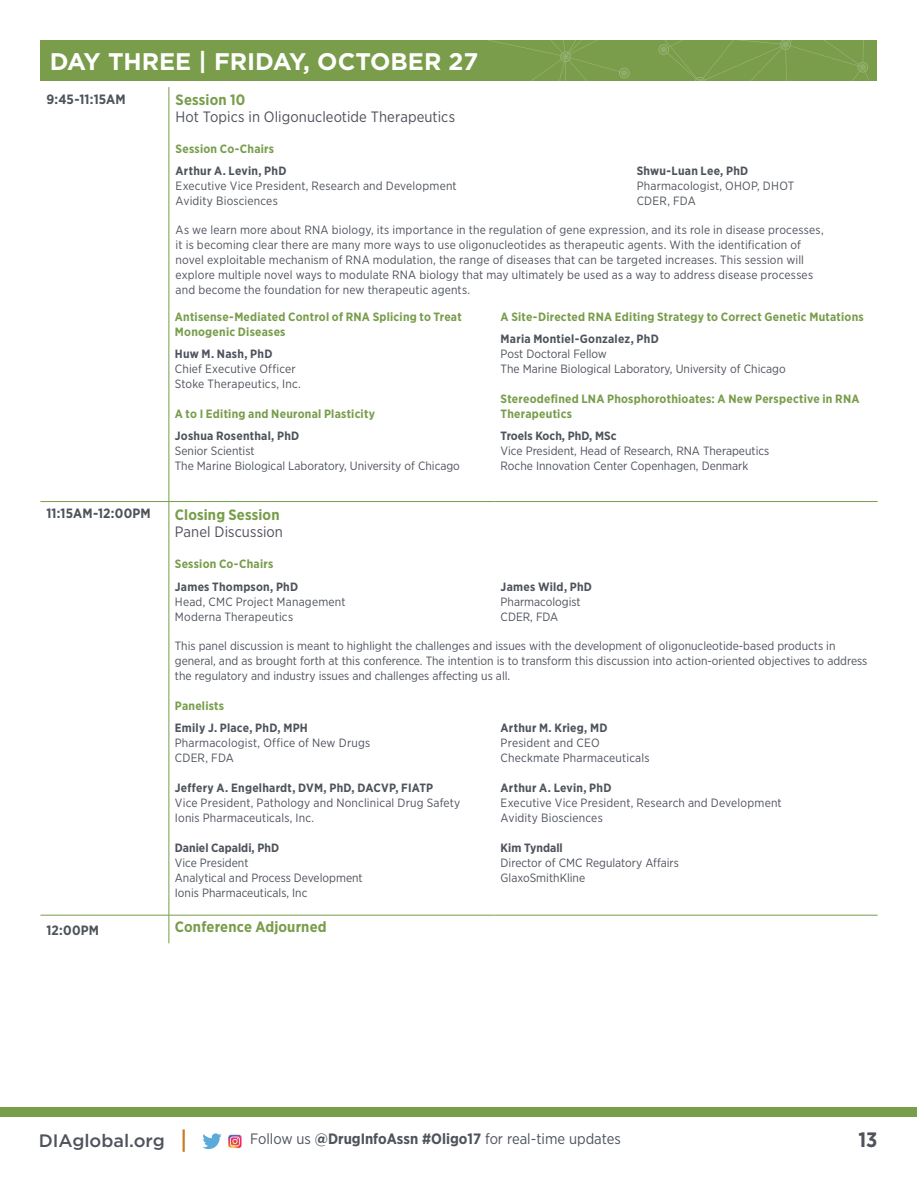
<style>
.page{position:relative;width:918px;height:1188px;background:#fff}
.page>*{position:absolute;margin:0;border:0;box-sizing:border-box;transform-origin:0 0}
.t1{font:700 24px "Gotham";color:#fff}
.t2{font:700 20.85px "Gotham Narrow";color:#4f515b}
.t3{font:500 18px "Gotham";color:#4e535c}
.t4{font:15px "Gotham Narrow";letter-spacing:.005em;color:#4f515b}
.t5{font:15px "Gotham Narrow";color:#4e535c}
.t6{font:700 15px "Gotham Narrow";letter-spacing:.01em;color:#789d4b}
.t7{font:700 13.5px "Gotham Narrow";letter-spacing:.01em;color:#4e535c}
.t8{font:12px/15px "Gotham Narrow";letter-spacing:.005em;color:#4e535c}
.t9{font:700 12px/15px "Gotham Narrow";letter-spacing:.02em;color:#789d4b}
.t10{font:700 12px "Gotham Narrow";letter-spacing:.02em;color:#4e535c}
.t11{font:700 12px "Gotham Narrow";color:#4e535c}
.s1{font-weight:700}
</style>
<div class="page">
<div style="left:0;top:1107px;width:917px;height:9px;background:#789d4b"></div>
<hr style="left:183px;top:1129px;width:2px;height:23px;background:#c97d2a">
<div style="left:40px;top:40px;width:838px;height:41px;background:#799d4a"></div>
<svg style="left:487px;top:40px;width:391px;height:41px"></svg>
<svg style="left:202px;top:1133px;width:20px;height:16px"></svg>
<img style="left:228px;top:1134px;width:14px;height:15px">
<hr style="left:169px;top:218px;width:1px;height:93px;background:#789d4b">
<hr style="left:169px;top:311px;width:1px;height:190px;background:#789d4b">
<hr style="left:169px;top:502px;width:1px;height:72px;background:#789d4b">
<hr style="left:169px;top:574px;width:1px;height:60px;background:#789d4b">
<hr style="left:169px;top:634px;width:1px;height:82px;background:#789d4b">
<hr style="left:169px;top:716px;width:1px;height:199px;background:#789d4b">
<svg style="left:169px;top:916px;width:1px;height:27px"></svg>
<hr style="left:40px;top:501px;width:129px;height:1px;background:#799d4a">
<hr style="left:40px;top:915px;width:129px;height:1px;background:#799d4a">
<hr style="left:169px;top:87px;width:1px;height:72px;background:#789d4b">
<hr style="left:169px;top:159px;width:1px;height:59px;background:#789d4b">
<hr style="left:169px;top:501px;width:326px;height:1px;background:#799d4a">
<hr style="left:495px;top:501px;width:135px;height:1px;background:#799d4a">
<hr style="left:630px;top:501px;width:105px;height:1px;background:#799d4a">
<hr style="left:735px;top:501px;width:143px;height:1px;background:#799d4a">
<hr style="left:169px;top:915px;width:326px;height:1px;background:#799d4a">
<hr style="left:495px;top:915px;width:135px;height:1px;background:#799d4a">
<hr style="left:630px;top:915px;width:105px;height:1px;background:#799d4a">
<hr style="left:735px;top:915px;width:143px;height:1px;background:#799d4a">
<h1 class="t1" style="left:50px;top:46px;width:430px">DAY THREE | FRIDAY, OCTOBER 27</h1>
<p class="t7" style="left:46px;top:91px;width:81px">9:45-11:15AM</p>
<p class="t6" style="left:176px;top:90px;width:71px">Session 10</p>
<p class="t4" style="left:176px;top:107px;width:281px">Hot Topics in Oligonucleotide Therapeutics</p>
<p class="t9" style="left:176px;top:141px;width:100px">Session Co-Chairs</p>
<p class="t10" style="left:176px;top:163px;width:112px">Arthur A. Levin, PhD</p>
<p class="t8" style="left:176px;top:178px;width:283px">Executive Vice President, Research and Development<br>Avidity Biosciences</p>
<p class="t10" style="left:637px;top:163px;width:113px">Shwu-Luan Lee, PhD</p>
<p class="t8" style="left:637px;top:178px;width:159px">Pharmacologist, OHOP, DHOT<br>CDER, FDA</p>
<p class="t8" style="left:176px;top:222px;width:650px">As we learn more about RNA biology, its importance in the regulation of gene expression, and its role in disease processes, it is becoming clear there are many more ways to use oligonucleotides as therapeutic agents. With the identification of novel exploitable mechanism of RNA modulation, the range of diseases that can be targeted increases. This session will explore multiple novel ways to modulate RNA biology that may ultimately be used as a way to address disease processes and become the foundation for new therapeutic agents.</p>
<p class="t9" style="left:175px;top:309px;width:288px">Antisense-Mediated Control of RNA Splicing to Treat<br>Monogenic Diseases</p>
<p class="t10" style="left:175px;top:346px;width:99px">Huw M. Nash, PhD</p>
<p class="t8" style="left:175px;top:361px;width:128px">Chief Executive Officer<br>Stoke Therapeutics, Inc.</p>
<p class="t9" style="left:175px;top:406px;width:202px">A to I Editing and Neuronal Plasticity</p>
<p class="t10" style="left:175px;top:428px;width:126px">Joshua Rosenthal, PhD</p>
<p class="t8" style="left:175px;top:443px;width:287px">Senior Scientist<br>The Marine Biological Laboratory, University of Chicago</p>
<p class="t9" style="left:501px;top:309px;width:365px">A Site-Directed RNA Editing Strategy to Correct Genetic Mutations</p>
<p class="t10" style="left:501px;top:331px;width:160px">Maria Montiel-Gonzalez, PhD</p>
<p class="t8" style="left:501px;top:346px;width:287px">Post Doctoral Fellow<br>The Marine Biological Laboratory, University of Chicago</p>
<p class="t9" style="left:501px;top:391px;width:360px">Stereodefined LNA Phosphorothioates: A New Perspective in RNA<br>Therapeutics</p>
<p class="t11" style="left:501px;top:428px;width:117px">Troels Koch, PhD, MSc</p>
<p class="t8" style="left:501px;top:443px;width:270px">Vice President, Head of Research, RNA Therapeutics<br>Roche Innovation Center Copenhagen, Denmark</p>
<p class="t7" style="left:46px;top:505px;width:106px">11:15AM-12:00PM</p>
<p class="t6" style="left:175px;top:505px;width:106px">Closing Session</p>
<p class="t4" style="left:175px;top:522px;width:110px">Panel Discussion</p>
<p class="t9" style="left:175px;top:556px;width:100px">Session Co-Chairs</p>
<p class="t10" style="left:175px;top:579px;width:125px">James Thompson, PhD</p>
<p class="t8" style="left:175px;top:594px;width:172px">Head, CMC Project Management<br>Moderna Therapeutics</p>
<p class="t10" style="left:501px;top:579px;width:93px">James Wild, PhD</p>
<p class="t8" style="left:501px;top:594px;width:82px">Pharmacologist<br>CDER, FDA</p>
<p class="t8" style="left:175px;top:638px;width:694px">This panel discussion is meant to highlight the challenges and issues with the development of oligonucleotide-based products in general, and as brought forth at this conference. The intention is to transform this discussion into action-oriented objectives to address the regulatory and industry issues and challenges affecting us all.</p>
<p class="t9" style="left:175px;top:698px;width:51px">Panelists</p>
<p class="t10" style="left:175px;top:720px;width:134px">Emily J. Place, PhD, MPH</p>
<p class="t8" style="left:175px;top:735px;width:197px">Pharmacologist, Office of New Drugs<br>CDER, FDA</p>
<p class="t10" style="left:175px;top:780px;width:260px">Jeffery A. Engelhardt, DVM, PhD, DACVP, FIATP</p>
<p class="t8" style="left:175px;top:795px;width:287px">Vice President, Pathology and Nonclinical Drug Safety<br>Ionis Pharmaceuticals, Inc.</p>
<p class="t11" style="left:175px;top:840px;width:106px">Daniel Capaldi, PhD</p>
<p class="t8" style="left:175px;top:855px;width:189px">Vice President<br>Analytical and Process Development<br>Ionis Pharmaceuticals, Inc</p>
<p class="t10" style="left:501px;top:720px;width:108px">Arthur M. Krieg, MD</p>
<p class="t8" style="left:501px;top:735px;width:150px">President and CEO<br>Checkmate Pharmaceuticals</p>
<p class="t10" style="left:501px;top:780px;width:112px">Arthur A. Levin, PhD</p>
<p class="t8" style="left:501px;top:795px;width:283px">Executive Vice President, Research and Development<br>Avidity Biosciences</p>
<p class="t11" style="left:501px;top:840px;width:64px">Kim Tyndall</p>
<p class="t8" style="left:501px;top:855px;width:180px">Director of CMC Regulatory Affairs<br>GlaxoSmithKline</p>
<p class="t7" style="left:46px;top:921px;width:54px">12:00PM</p>
<p class="t6" style="left:175px;top:917px;width:153px">Conference Adjourned</p>
<h3 class="t3" style="left:39px;top:1129px;width:127px">DIAglobal.org</h3>
<p class="t5" style="left:250px;top:1130px;width:372px">Follow us <span class="s1">@DrugInfoAssn #Oligo17</span> for real-time updates</p>
<h2 class="t2" style="left:859px;top:1126px;width:20px">13</h2>
</div>
